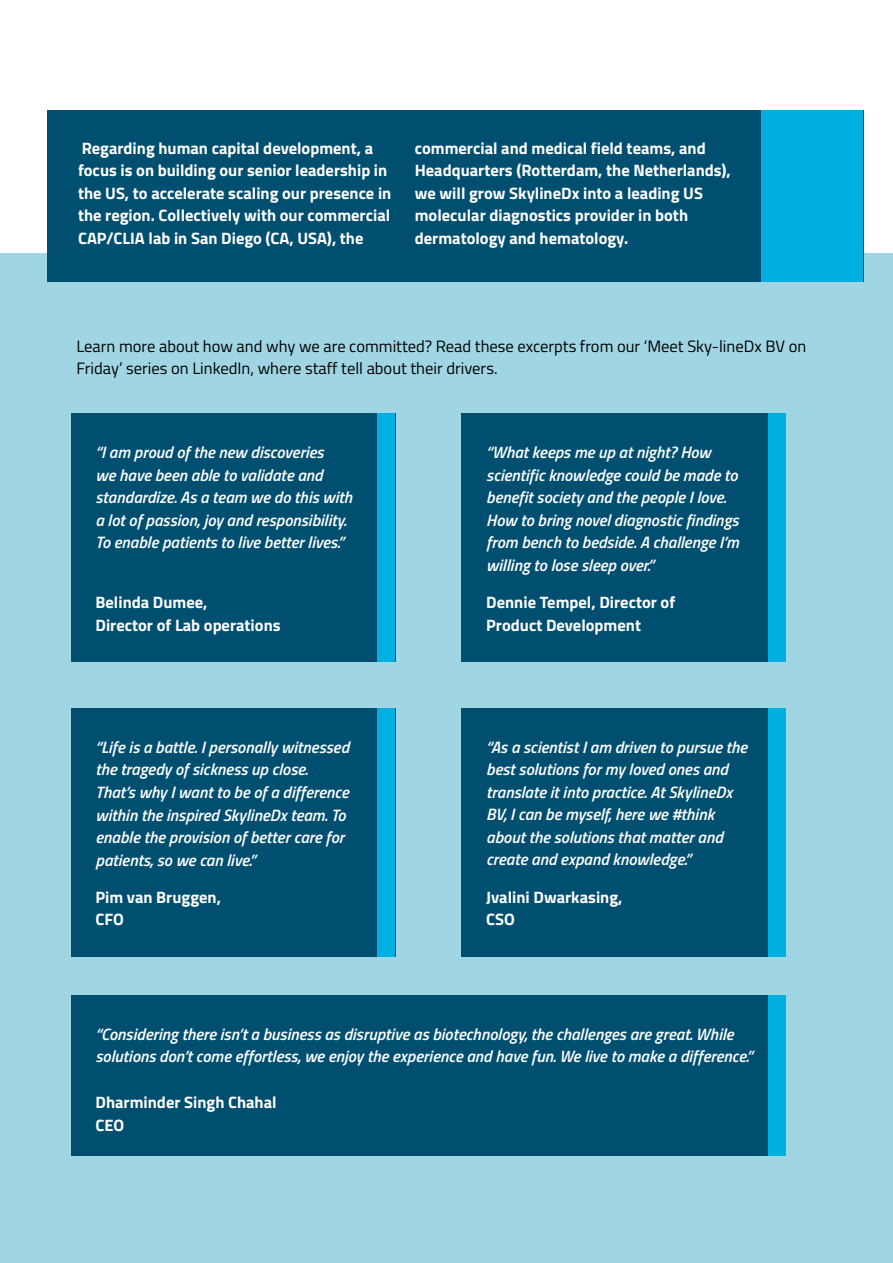
<style>
.page{position:relative;width:893px;height:1263px;background:#fff}
.page>*{position:absolute;margin:0;border:0;box-sizing:border-box;transform-origin:0 0}
.t1{font:italic 600 16.5px/22.5px "Titillium Web";color:#fff}
.t2{font:700 16.5px/22.5px "Titillium Web";color:#fff}
.t3{font:16.5px/22.5px "Titillium Web";color:#000}
</style>
<div class="page">
<div style="left:0;top:254px;width:893px;height:1009px;background:#a0d6e4"></div>
<div style="left:47px;top:111px;width:816px;height:171px;background:#004f71"></div>
<div style="left:71px;top:413px;width:324px;height:248px;background:#004f71"></div>
<div style="left:71px;top:708px;width:324px;height:248px;background:#004f71"></div>
<div style="left:762px;top:111px;width:101px;height:171px;background:#00b0e1"></div>
<div style="left:377px;top:413px;width:18px;height:248px;background:#00b0e1"></div>
<div style="left:377px;top:708px;width:18px;height:248px;background:#00b0e1"></div>
<div style="left:462px;top:413px;width:324px;height:248px;background:#004f71"></div>
<div style="left:462px;top:708px;width:324px;height:248px;background:#004f71"></div>
<div style="left:71px;top:995px;width:697px;height:160px;background:#004f71"></div>
<div style="left:768px;top:413px;width:18px;height:248px;background:#00b0e1"></div>
<div style="left:768px;top:708px;width:18px;height:248px;background:#00b0e1"></div>
<div style="left:768px;top:995px;width:18px;height:160px;background:#00b0e1"></div>
<p class="t2" style="left:78px;top:136px;width:315px">Regarding human capital development, a focus is on building our senior leadership in the US, to accelerate scaling our presence in the region. Collectively with our commercial CAP/CLIA lab in San Diego (CA, USA), the</p>
<p class="t2" style="left:415px;top:136px;width:318px">commercial and medical field teams, and Headquarters (Rotterdam, the Netherlands), we will grow SkylineDx into a leading US molecular diagnostics provider in both dermatology and hematology.</p>
<p class="t3" style="left:76px;top:334px;width:731px">Learn more about how and why we are committed? Read these excerpts from our ‘Meet Sky-lineDx BV on<br>Friday’ series on LinkedIn, where staff tell about their drivers.</p>
<p class="t1" style="left:96px;top:440px;width:258px">“I am proud of the new discoveries<br>we have been able to validate and standardize. As a team we do this with a lot of passion, joy and responsibility.<br>To enable patients to live better lives.”</p>
<p class="t2" style="left:96px;top:590px;width:187px">Belinda Dumee,<br>Director of Lab operations</p>
<p class="t1" style="left:96px;top:735px;width:255px">“Life is a battle. I personally witnessed the tragedy of sickness up close.<br>That’s why I want to be of a difference within the inspired SkylineDx team. To enable the provision of better care for patients, so we can live.”</p>
<p class="t2" style="left:96px;top:885px;width:127px">Pim van Bruggen,<br>CFO</p>
<p class="t1" style="left:486px;top:440px;width:254px">“What keeps me up at night? How scientific knowledge could be made to benefit society and the people I love.<br>How to bring novel diagnostic findings from bench to bedside. A challenge I’m willing to lose sleep over.”</p>
<p class="t2" style="left:486px;top:590px;width:191px">Dennie Tempel, Director of<br>Product Development</p>
<p class="t1" style="left:486px;top:735px;width:262px">“As a scientist I am driven to pursue the best solutions for my loved ones and translate it into practice. At SkylineDx BV, I can be myself, here we #think about the solutions that matter and create and expand knowledge.”</p>
<p class="t2" style="left:486px;top:885px;width:138px">Jvalini Dwarkasing,<br>CSO</p>
<p class="t1" style="left:95px;top:1022px;width:659px">“Considering there isn’t a business as disruptive as biotechnology, the challenges are great. While solutions don’t come effortless, we enjoy the experience and have fun. We live to make a difference.”</p>
<p class="t2" style="left:95px;top:1090px;width:183px">Dharminder Singh Chahal<br>CEO</p>
</div>
